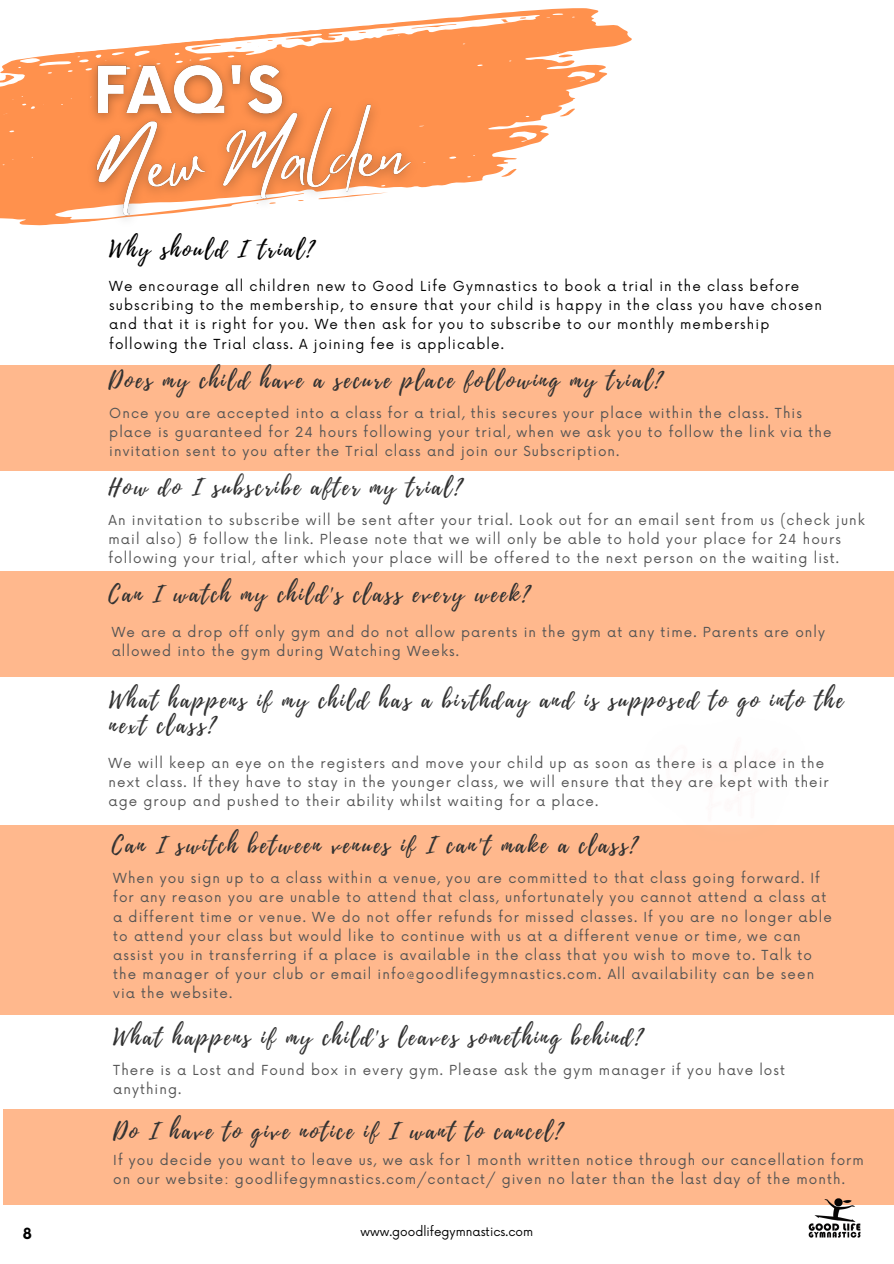
<style>
.page{position:relative;width:894px;height:1264px;background:#fff}
.page>*{position:absolute;margin:0;border:0;box-sizing:border-box;transform-origin:0 0}
.t1{font:22.5px/25.8px "Playlist Script";letter-spacing:.1em;color:#323232}
.t2{font:22.5px "Playlist Script";letter-spacing:.1em;color:#000}
.t3{font:700 15px "Now";color:#000}
.t4{font:13.5px/19.2px "Now";letter-spacing:.08em;color:#545454}
.t5{font:13.5px/19.2px "Now";letter-spacing:.08em;color:#000}
.t6{font:12px "Now";color:#000}
</style>
<div class="page">
<svg style="left:16px;top:8px;width:616px;height:79px"></svg>
<svg style="left:558px;top:53px;width:15px;height:5px"></svg>
<svg style="left:191px;top:45px;width:30px;height:5px"></svg>
<svg style="left:411px;top:23px;width:45px;height:6px"></svg>
<svg style="left:500px;top:19px;width:9px;height:4px"></svg>
<svg style="left:358px;top:31px;width:8px;height:2px"></svg>
<svg style="left:386px;top:29px;width:8px;height:2px"></svg>
<svg style="left:519px;top:17px;width:7px;height:2px"></svg>
<svg style="left:235px;top:42px;width:17px;height:7px"></svg>
<svg style="left:0;top:60px;width:581px;height:166px;fill:#ff914d"></svg>
<svg style="left:500px;top:169px;width:17px;height:8px"></svg>
<svg style="left:499px;top:114px;width:15px;height:4px"></svg>
<svg style="left:352px;top:84px;width:46px;height:2px"></svg>
<svg style="left:442px;top:79px;width:8px;height:4px"></svg>
<svg style="left:461px;top:77px;width:7px;height:2px"></svg>
<div style="left:0;top:365px;width:893px;height:105px;background:#ffb88d"></div>
<img style="left:82px;top:50px;width:217px;height:36px">
<img style="left:76px;top:86px;width:356px;height:140px">
<div style="left:0;top:571px;width:893px;height:106px;background:#ffb88d"></div>
<div style="left:0;top:825px;width:893px;height:189px;background:#ffb88d"></div>
<div style="left:3px;top:1109px;width:890px;height:96px;background:#ffb88d"></div>
<img style="left:808px;top:1198px;width:53px;height:40px">
<h4 class="t2" style="left:109px;top:233px;width:206px">Why should I trial?</h4>
<h5 class="t5" style="left:109px;top:277px;width:714px">We encourage all children new to Good Life Gymnastics to book a trial in the class before subscribing to the membership, to ensure that your child is happy in the class you have chosen and that it is right for you. We then ask for you to subscribe to our monthly membership following the Trial class. A joining fee is applicable.</h5>
<p class="t1" style="left:108px;top:367px;width:555px">Does my child have a secure place following my trial?</p>
<p class="t4" style="left:109px;top:404px;width:723px">Once you are accepted into a class for a trial, this secures your place within the class. This place is guaranteed for 24 hours following your trial, when we ask you to follow the link via the invitation sent to you after the Trial class and join our Subscription.</p>
<h4 class="t1" style="left:108px;top:474px;width:354px">How do I subscribe after my trial?</h4>
<h5 class="t4" style="left:108px;top:511px;width:757px">An invitation to subscribe will be sent after your trial. Look out for an email sent from us (check junk mail also) &amp; follow the link. Please note that we will only be able to hold your place for 24 hours following your trial, after which your place will be offered to the next person on the waiting list.</h5>
<h4 class="t1" style="left:108px;top:582px;width:422px">Can I watch my child's class every week?</h4>
<h5 class="t4" style="left:112px;top:623px;width:714px">We are a drop off only gym and do not allow parents in the gym at any time. Parents are only allowed into the gym during Watching Weeks.</h5>
<h4 class="t1" style="left:109px;top:687px;width:735px">What happens if my child has a birthday and is supposed to go into the next class?</h4>
<h5 class="t4" style="left:108px;top:754px;width:721px">We will keep an eye on the registers and move your child up as soon as there is a place in the next class. If they have to stay in the younger class, we will ensure that they are kept with their age group and pushed to their ability whilst waiting for a place.</h5>
<h4 class="t1" style="left:112px;top:833px;width:527px">Can I switch between venues if I can't make a class?</h4>
<h5 class="t4" style="left:113px;top:869px;width:719px">When you sign up to a class within a venue, you are committed to that class going forward. If for any reason you are unable to attend that class, unfortunately you cannot attend a class at a different time or venue. We do not offer refunds for missed classes. If you are no longer able to attend your class but would like to continue with us at a different venue or time, we can assist you in transferring if a place is available in the class that you wish to move to. Talk to the manager of your club or email info@goodlifegymnastics.com. All availability can be seen via the website.</h5>
<h4 class="t1" style="left:113px;top:1024px;width:530px">What happens if my child's leaves something behind?</h4>
<h5 class="t4" style="left:113px;top:1061px;width:673px">There is a Lost and Found box in every gym. Please ask the gym manager if you have lost anything.</h5>
<h4 class="t1" style="left:113px;top:1118px;width:450px">Do I have to give notice if I want to cancel?</h4>
<h5 class="t4" style="left:113px;top:1150px;width:751px">If you decide you want to leave us, we ask for 1 month written notice through our cancellation form on our website: goodlifegymnastics.com/contact/ given no later than the last day of the month.</h5>
<h5 class="t3" style="left:23px;top:1225px;width:11px">8</h5>
<h4 class="t6" style="left:360px;top:1224px;width:174px">www.goodlifegymnastics.com</h4>
</div>
